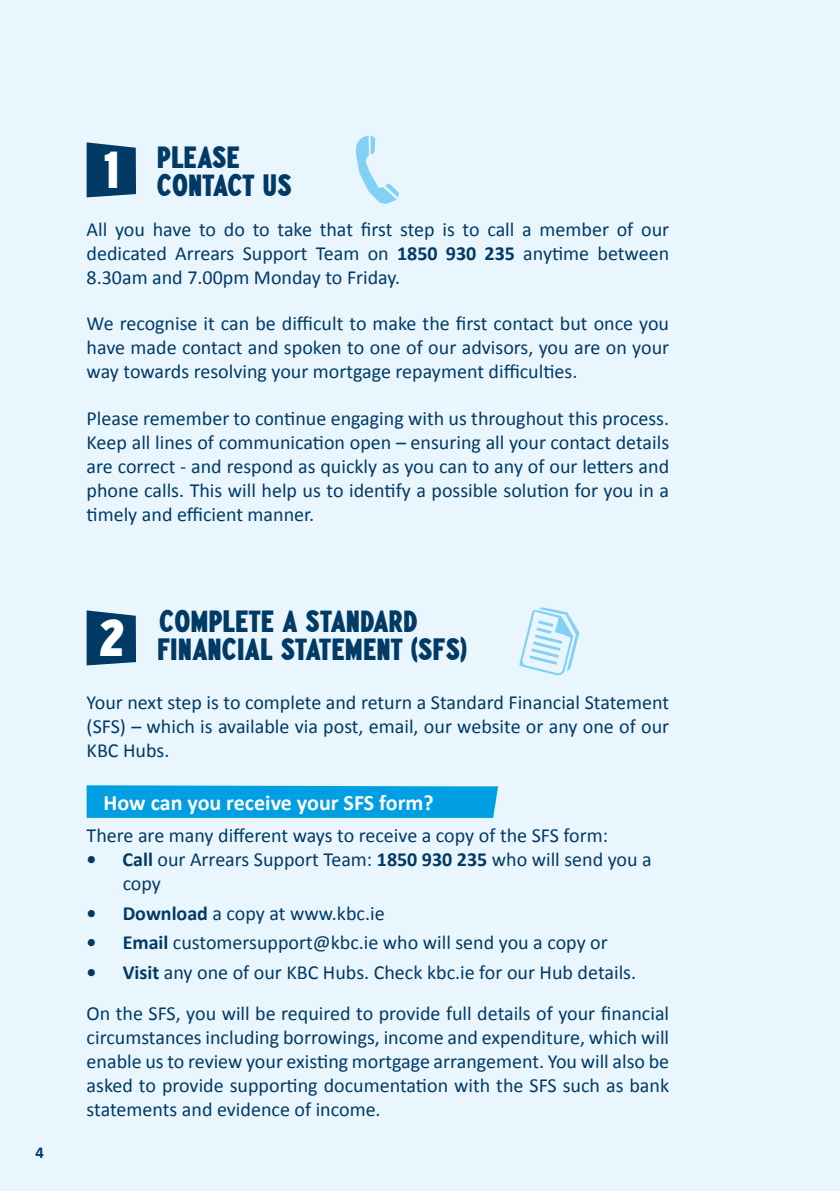
<style>
.page{position:relative;width:840px;height:1191px;background:#fff}
.page>*{position:absolute;margin:0;border:0;box-sizing:border-box;transform-origin:0 0}
.t1{font:40.6px "Paint Store JNL";color:#fff}
.t2{font:24px/28px "Paint Store JNL";color:#003a65}
.t3{font:700 22px "Calibri";color:#fff}
.t4{font:20px/24px "Calibri";color:#003a65;text-align:justify}
.t5{font:700 16.6px "Calibri";color:#003a65}
.s1{font-weight:700}
</style>
<div class="page">
<div style="left:0;top:0;width:839px;height:1191px;background:#eaf6fe"></div>
<svg style="left:87px;top:785px;width:411px;height:33px;background:#07a1e3"></svg>
<svg style="left:519px;top:607px;width:60px;height:69px"></svg>
<svg style="left:355px;top:136px;width:44px;height:68px"></svg>
<svg style="left:87px;top:142px;width:49px;height:55px;background:#134971"></svg>
<svg style="left:87px;top:610px;width:49px;height:55px;background:#134971"></svg>
<p class="t5" style="left:35px;top:1142px;width:10px">4</p>
<h1 class="t1" style="left:104px;top:148px;width:17px">1</h1>
<p class="t2" style="left:157px;top:145px;width:136px">PLEASE<br>CONTACT US</p>
<p class="t4" style="left:87px;top:216px;width:583px">All you have to do to take that first step is to call a member of our dedicated Arrears Support Team on <span class="s1">1850 930 235</span> anytime between 8.30am and 7.00pm Monday to Friday.</p>
<p class="t4" style="left:87px;top:311px;width:583px">We recognise it can be difficult to make the first contact but once you have made contact and spoken to one of our advisors, you are on your way towards resolving your mortgage repayment difficulties.</p>
<p class="t4" style="left:87px;top:405px;width:583px">Please remember to continue engaging with us throughout this process.<br>Keep all lines of communication open – ensuring all your contact details are correct - and respond as quickly as you can to any of our letters and phone calls. This will help us to identify a possible solution for you in a timely and efficient manner.</p>
<p class="t2" style="left:98px;top:609px;width:370px;text-align:center">COMPLETE A STANDARD<br><sup>2</sup> FINANCIAL STATEMENT (SFS)</p>
<p class="t4" style="left:87px;top:689px;width:583px">Your next step is to complete and return a Standard Financial Statement (SFS) – which is available via post, email, our website or any one of our KBC Hubs.</p>
<p class="t3" style="left:104px;top:789px;width:331px">How can you receive your SFS form?</p>
<p class="t4" style="left:87px;top:822px;width:522px">There are many different ways to receive a copy of the SFS form:</p>
<p class="t4" style="left:123px;top:846px;width:530px;text-indent:-36px"><span class="s1">• Call</span> our Arrears Support Team: <span class="s1">1850 930 235</span> who will send you a copy</p>
<p class="t4" style="left:87px;top:900px;width:299px"><span class="s1">• Download</span> a copy at www.kbc.ie</p>
<p class="t4" style="left:87px;top:929px;width:522px"><span class="s1">• Email</span> customersupport@kbc.ie who will send you a copy or</p>
<p class="t4" style="left:87px;top:951px;width:583px;line-height:41px"><span class="s1">• Visit</span> any one of our KBC Hubs. Check kbc.ie for our Hub details.<br>On the SFS, you will be required to provide full details of your financial</p>
<p class="t4" style="left:87px;top:1024px;width:583px">circumstances including borrowings, income and expenditure, which will enable us to review your existing mortgage arrangement. You will also be asked to provide supporting documentation with the SFS such as bank statements and evidence of income.</p>
</div>
